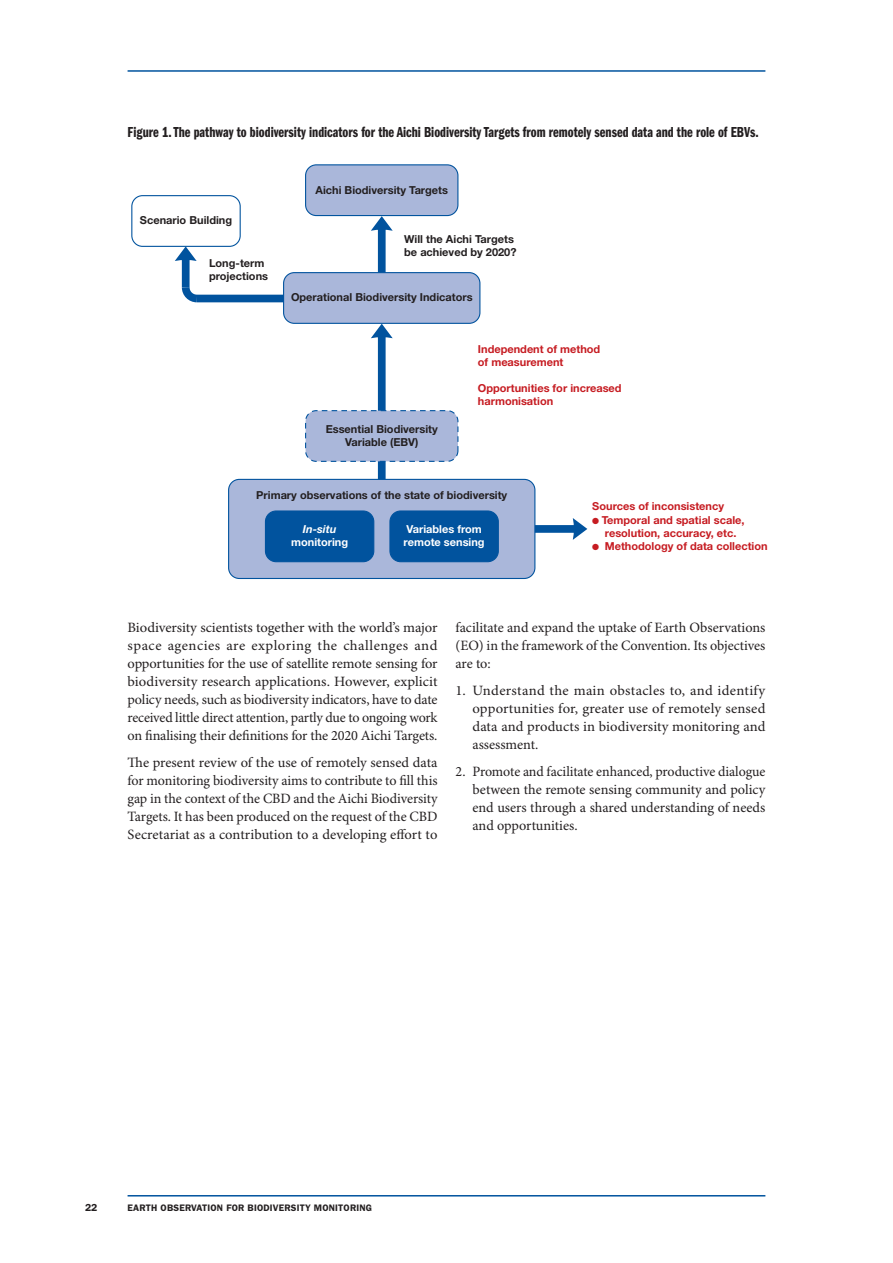
<style>
.page{position:relative;width:893px;height:1263px;background:#fff}
.page>*{position:absolute;margin:0;border:0;box-sizing:border-box;transform-origin:0 0}
.t1{font:15px "ITC Franklin Gothic Std Dm Cp";color:#231f20}
.t2{font:14.25px/18px "Minion Pro";letter-spacing:-.005em;color:#231f20;text-align:justify}
.t3{font:700 10.95px/13.2px "Helvetica Neue LT Std";color:#231f20}
.t4{font:700 10.95px/13.2px "Helvetica Neue LT Std";color:#c61c22}
.t5{font:700 10.95px/13.2px "Helvetica Neue LT Std";color:#fff}
.t6{font:italic 700 10.95px "Helvetica Neue LT Std";color:#fff}
.t7{font:600 10.2px "ITC Franklin Gothic Std";color:#231f20}
.t8{font:600 9.45px "ITC Franklin Gothic Std";letter-spacing:.02em;color:#231f20}
</style>
<div class="page">
<hr style="left:128px;top:1195px;width:637px;height:1px;background:#01539e">
<hr style="left:128px;top:70px;width:637px;height:2px;background:#01539e">
<svg style="left:371px;top:216px;width:22px;height:15px"></svg>
<div style="left:378px;top:228px;width:8px;height:45px;background:#01539e"></div>
<svg style="left:573px;top:518px;width:14px;height:22px"></svg>
<div style="left:531px;top:525px;width:44px;height:8px;background:#01539e"></div>
<div style="left:306px;top:165px;width:152px;height:51px;background:#aab7da;border-radius:11px"></div>
<div style="left:305px;top:164px;width:153px;height:52px;border:1px solid #01539e;border-radius:11px"></div>
<div style="left:131px;top:195px;width:110px;height:52px;border:1px solid #01539e;border-radius:11px"></div>
<svg style="left:371px;top:324px;width:22px;height:14px"></svg>
<div style="left:378px;top:336px;width:8px;height:144px;background:#01539e"></div>
<div style="left:306px;top:411px;width:152px;height:50px;background:#aab7da;border-radius:11px"></div>
<div style="left:305px;top:410px;width:153px;height:52px;border:1px dashed #01539e;border-radius:11px"></div>
<div style="left:229px;top:479px;width:306px;height:99px;background:#aab7da;border-radius:11px"></div>
<div style="left:228px;top:479px;width:307px;height:100px;border:1px solid #01539e;border-radius:11px"></div>
<svg style="left:175px;top:246px;width:22px;height:15px"></svg>
<div style="left:197px;top:295px;width:90px;height:7px;background:#01539e"></div>
<svg style="left:181px;top:280px;width:24px;height:23px"></svg>
<div style="left:182px;top:253px;width:8px;height:34px;background:#01539e"></div>
<div style="left:284px;top:273px;width:196px;height:50px;background:#aab7da;border-radius:11px"></div>
<div style="left:283px;top:272px;width:197px;height:52px;border:1px solid #01539e;border-radius:11px"></div>
<div style="left:265px;top:511px;width:109px;height:51px;background:#01539e;border-radius:11px"></div>
<div style="left:265px;top:510px;width:109px;height:52px;border:1px solid #01539e;border-radius:11px"></div>
<div style="left:390px;top:511px;width:108px;height:51px;background:#01539e;border-radius:11px"></div>
<div style="left:389px;top:510px;width:110px;height:52px;border:1px solid #01539e;border-radius:11px"></div>
<p class="t1" style="left:128px;top:124px;width:633px">Figure 1. The pathway to biodiversity indicators for the Aichi Biodiversity Targets from remotely sensed data and the role of EBVs.</p>
<p class="t3" style="left:140px;top:214px;width:94px">Scenario Building</p>
<p class="t3" style="left:209px;top:256px;width:61px">Long-term projections</p>
<p class="t3" style="left:316px;top:183px;width:134px">Aichi Biodiversity Targets</p>
<p class="t3" style="left:404px;top:232px;width:114px">Will the Aichi Targets be achieved by 2020?</p>
<p class="t3" style="left:291px;top:291px;width:183px">Operational Biodiversity Indicators</p>
<p class="t3" style="left:326px;top:422px;width:114px;text-align:center">Essential Biodiversity<br>Variable (EBV)</p>
<p class="t4" style="left:478px;top:342px;width:124px">Independent of method of measurement</p>
<p class="t4" style="left:478px;top:381px;width:145px">Opportunities for increased harmonisation</p>
<p class="t3" style="left:256px;top:489px;width:253px">Primary observations of the state of biodiversity</p>
<p class="t6" style="left:303px;top:522px;width:35px">In-situ</p>
<p class="t5" style="left:291px;top:536px;width:58px">monitoring</p>
<p class="t5" style="left:404px;top:522px;width:83px">Variables from remote sensing</p>
<p class="t4" style="left:592px;top:500px;width:133px">Sources of inconsistency</p>
<p class="t4" style="left:592px;top:513px;width:154px;text-align:center">● Temporal and spatial scale, resolution, accuracy, etc.</p>
<p class="t4" style="left:592px;top:539px;width:177px">● Methodology of data collection</p>
<p class="t2" style="left:128px;top:619px;width:311px">Biodiversity scientists together with the world’s major space agencies are exploring the challenges and opportunities for the use of satellite remote sensing for biodiversity research applications. However, explicit policy needs, such as biodiversity indicators, have to date received little direct attention, partly due to ongoing work on finalising their definitions for the 2020 Aichi Targets.</p>
<p class="t2" style="left:128px;top:754px;width:311px">The present review of the use of remotely sensed data for monitoring biodiversity aims to contribute to fill this gap in the context of the CBD and the Aichi Biodiversity Targets. It has been produced on the request of the CBD Secretariat as a contribution to a developing effort to</p>
<p class="t2" style="left:455px;top:619px;width:311px">facilitate and expand the uptake of Earth Observations (EO) in the framework of the Convention. Its objectives are to:</p>
<p class="t2" style="left:472px;top:682px;width:294px;text-indent:-17px">1. Understand the main obstacles to, and identify opportunities for, greater use of remotely sensed data and products in biodiversity monitoring and assessment.</p>
<p class="t2" style="left:472px;top:763px;width:294px;text-indent:-17px">2. Promote and facilitate enhanced, productive dialogue between the remote sensing community and policy end users through a shared understanding of needs and opportunities.</p>
<p class="t7" style="left:85px;top:1201px;width:14px">22</p>
<p class="t8" style="left:128px;top:1202px;width:246px">EARTH OBSERVATION FOR BIODIVERSITY MONITORING</p>
</div>
